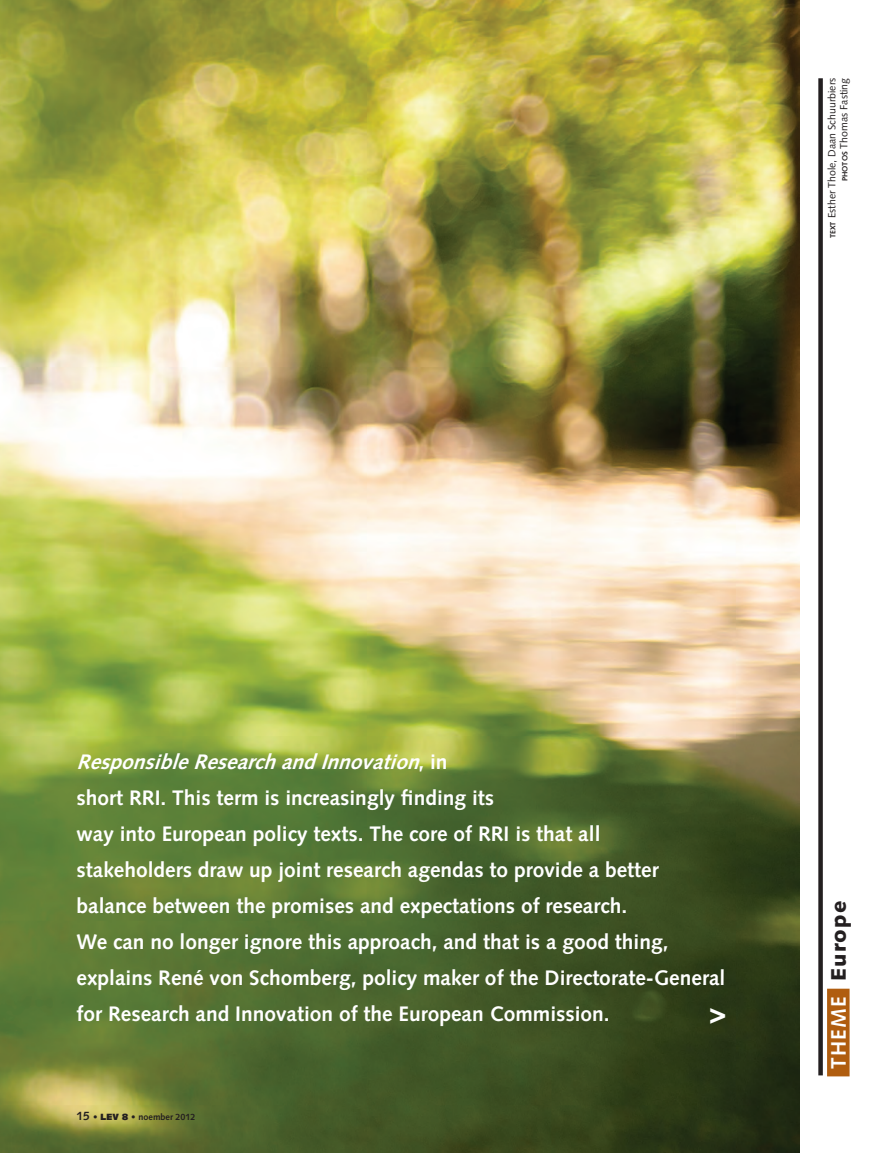
<style>
.page{position:relative;width:876px;height:1153px;background:#fff}
.page>*{position:absolute;margin:0;border:0;box-sizing:border-box;transform-origin:0 0}
.t1{font:700 21px/36px "Syntax";color:#fff}
.t2{font:900 21px "Syntax";color:#231f20}
.t3{font:10.5px/12px "Syntax";color:#231f20;text-align:right}
.t4{font:700 9px "Syntax";color:#231f20}
.s1{font-weight:700;font-size:7.5px}
.s2{font-style:italic}
.s3{font-size:12px}
.s4{font-weight:900}
.s5{font-weight:700;color:#fff}
</style>
<div class="page">
<div style="left:818px;top:78px;width:5px;height:997px;background:#231f20"></div>
<img style="left:0;top:0;width:799px;height:1152px">
<div style="left:827px;top:988px;width:22px;height:88px;background:#b05d0f"></div>
<svg style="left:710px;top:1008px;width:15px;height:15px"></svg>
<p class="t3" style="left:826px;top:238px;width:162px;rotate:-90deg"><span class="s1">text</span> Esther Thole, Daan Schuurbiers <span class="s1">photos</span> Thomas Fasting</p>
<p class="t1" style="left:77px;top:744px;width:650px"><span class="s2">ResponsibleResearchandInnovation</span>, i n<br>short RRI. This term is increasingly finding its<br>way into European policy texts. The core of RRI is that all<br>stakeholders draw up joint research agendas to provide a better balance between the promises and expectations of research.<br>We can no longer ignore this approach, and that is a good thing, explains René von Schomberg, policy maker of the Directorate-General for Research and Innovation of the European Commission.</p>
<p class="t4" style="left:77px;top:1111px;width:120px"><span class="s3">15</span> <span class="s4">• LEV 8 •</span> noember 2012</p>
<p class="t2" style="left:826px;top:1068px;width:169px;rotate:-90deg"><span class="s5">Theme</span> Europe</p>
</div>
